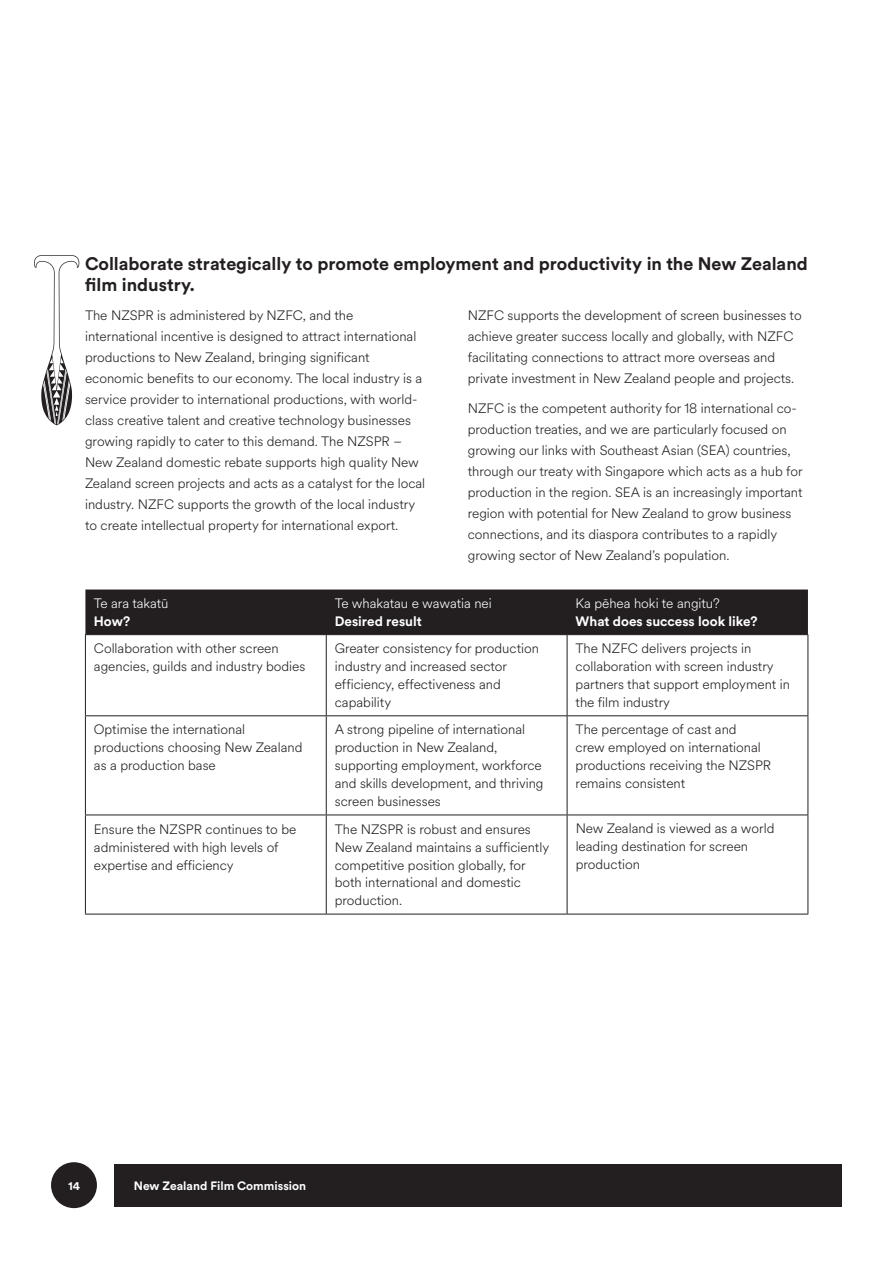
<style>
.page{position:relative;width:893px;height:1263px;background:#fff}
.page>*{position:absolute;margin:0;border:0;box-sizing:border-box;transform-origin:0 0}
.h3_-_span_all{font:700 18px/21px "Circular Std";color:#231f20}
.body{font:300 13.5px/21px "Circular Spotify Text";color:#231f20}
.body_tight__12pt_spacing{font:300 13.5px/18px "Circular Spotify Text";color:#231f20}
.body_tight__12pt_spacing-2{font:300 13.5px/18px "Circular Spotify Text";color:#fff}
.body_tight__12pt_spacing-3{font:700 13.5px/18px "Circular Std";color:#fff}
.t1{font:700 12px "Circular Std";color:#fff}
.s1{font-family:"Circular Std";font-weight:700}
.s2{font-family:"Circular Spotify Text";font-weight:300}
</style>
<div class="page">
<div style="left:115px;top:1164px;width:727px;height:42px;background:#231f20"></div>
<div style="left:51px;top:1162px;width:46px;height:46px;background:#231f20;border-radius:50%"></div>
<div style="left:85px;top:589px;width:723px;height:45px;background:#231f20"></div>
<hr style="left:85px;top:634px;width:241px;height:1px;background:#231f20">
<hr style="left:85px;top:635px;width:1px;height:80px;background:#231f20">
<hr style="left:326px;top:634px;width:241px;height:1px;background:#231f20">
<hr style="left:326px;top:635px;width:1px;height:80px;background:#231f20">
<hr style="left:567px;top:634px;width:241px;height:1px;background:#231f20">
<hr style="left:567px;top:635px;width:1px;height:80px;background:#231f20">
<hr style="left:807px;top:635px;width:1px;height:80px;background:#231f20">
<hr style="left:85px;top:715px;width:241px;height:1px;background:#231f20">
<hr style="left:85px;top:716px;width:1px;height:98px;background:#231f20">
<hr style="left:326px;top:715px;width:241px;height:1px;background:#231f20">
<hr style="left:326px;top:716px;width:1px;height:98px;background:#231f20">
<hr style="left:567px;top:715px;width:241px;height:1px;background:#231f20">
<hr style="left:567px;top:716px;width:1px;height:98px;background:#231f20">
<hr style="left:807px;top:716px;width:1px;height:98px;background:#231f20">
<hr style="left:85px;top:814px;width:241px;height:1px;background:#231f20">
<hr style="left:85px;top:815px;width:1px;height:99px;background:#231f20">
<hr style="left:326px;top:814px;width:241px;height:1px;background:#231f20">
<hr style="left:326px;top:815px;width:1px;height:99px;background:#231f20">
<hr style="left:567px;top:814px;width:241px;height:1px;background:#231f20">
<hr style="left:567px;top:815px;width:1px;height:99px;background:#231f20">
<hr style="left:807px;top:815px;width:1px;height:99px;background:#231f20">
<hr style="left:85px;top:914px;width:241px;height:1px;background:#231f20">
<hr style="left:326px;top:914px;width:241px;height:1px;background:#231f20">
<hr style="left:567px;top:914px;width:241px;height:1px;background:#231f20">
<svg style="left:34px;top:255px;width:45px;height:170px"></svg>
<p class="h3_-_span_all" style="left:85px;top:252px;width:724px">Collaborate strategically to promote employment and productivity in the New Zealand film industry.</p>
<p class="body" style="left:85px;top:305px;width:342px">The NZSPR is administered by NZFC, and the international incentive is designed to attract international productions to New Zealand, bringing significant economic benefits to our economy. The local industry is a service provider to international productions, with world&shy;class creative talent and creative technology businesses growing rapidly to cater to this demand. The NZSPR – New Zealand domestic rebate supports high quality New Zealand screen projects and acts as a catalyst for the local industry. NZFC supports the growth of the local industry to create intellectual property for international export.</p>
<p class="body" style="left:468px;top:305px;width:335px">NZFC supports the development of screen businesses to achieve greater success locally and globally, with NZFC facilitating connections to attract more overseas and private investment in New Zealand people and projects.</p>
<p class="body" style="left:468px;top:398px;width:336px">NZFC is the competent authority for 18 international co&shy;production treaties, and we are particularly focused on growing our links with Southeast Asian (SEA) countries, through our treaty with Singapore which acts as a hub for production in the region. SEA is an increasingly important region with potential for New Zealand to grow business connections, and its diaspora contributes to a rapidly growing sector of New Zealand’s population.</p>
<p class="body_tight__12pt_spacing-2" style="left:94px;top:595px;width:76px">Te ara takatū<br><span class="s1">How?</span></p>
<p class="body_tight__12pt_spacing-2" style="left:335px;top:595px;width:159px">Te whakatau e wawatia nei<br><span class="s1">Desired result</span></p>
<p class="body_tight__12pt_spacing-3" style="left:576px;top:594px;width:183px"><span class="s2">Ka pēhea hoki te angitu?<br></span>What does success look like?</p>
<p class="body_tight__12pt_spacing" style="left:94px;top:640px;width:213px">Collaboration with other screen agencies, guilds and industry bodies</p>
<p class="body_tight__12pt_spacing" style="left:335px;top:640px;width:206px">Greater consistency for production industry and increased sector efficiency, effectiveness and capability</p>
<p class="body_tight__12pt_spacing" style="left:576px;top:640px;width:216px">The NZFC delivers projects in collaboration with screen industry partners that support employment in the film industry</p>
<p class="body_tight__12pt_spacing" style="left:94px;top:721px;width:210px">Optimise the international productions choosing New Zealand as a production base</p>
<p class="body_tight__12pt_spacing" style="left:335px;top:721px;width:210px">A strong pipeline of international production in New Zealand, supporting employment, workforce and skills development, and thriving screen businesses</p>
<p class="body_tight__12pt_spacing" style="left:576px;top:721px;width:197px">The percentage of cast and<br>crew employed on international productions receiving the NZSPR remains consistent</p>
<p class="body_tight__12pt_spacing" style="left:94px;top:820px;width:204px">Ensure the NZSPR continues to be administered with high levels of expertise and efficiency</p>
<p class="body_tight__12pt_spacing" style="left:335px;top:820px;width:216px">The NZSPR is robust and ensures<br>New Zealand maintains a sufficiently competitive position globally, for both international and domestic production.</p>
<p class="body_tight__12pt_spacing" style="left:576px;top:820px;width:200px">New Zealand is viewed as a world leading destination for screen production</p>
<p class="t1" style="left:68px;top:1178px;width:13px">14</p>
<p class="t1" style="left:134px;top:1178px;width:174px">New Zealand Film Commission</p>
</div>
